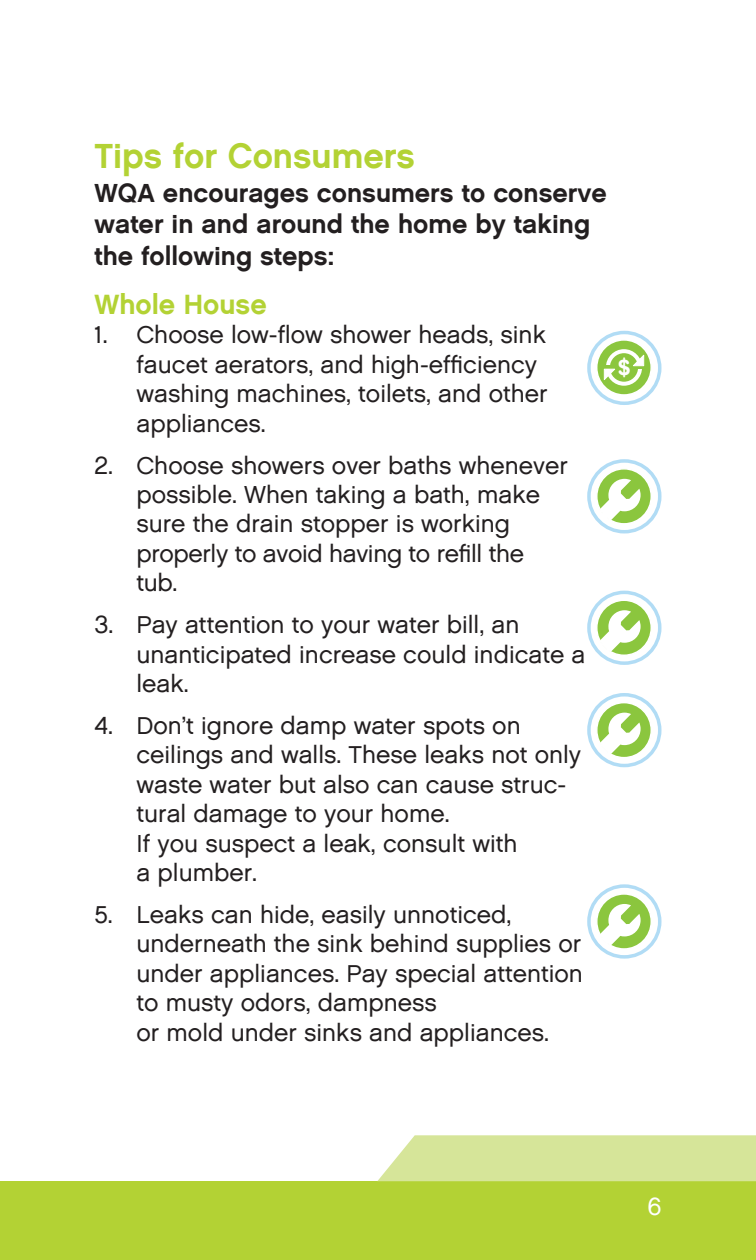
<style>
.page{position:relative;width:756px;height:1260px;background:#fff}
.page>*{position:absolute;margin:0;border:0;box-sizing:border-box;transform-origin:0 0}
.t1{font:35px "Chalet New York Nineteen Sixty";color:#b3d234}
.t2{font:28px "Chalet New York Nineteen Sixty";color:#b3d234}
.t3{font:26.25px/31.5px "Chalet New York Nineteen Sixty";color:#231f20}
.t4{font:24.5px/29.4px "Chalet London Nineteen Sixty";color:#231f20}
.t5{font:24.5px "Chalet London Nineteen Sixty";color:#fff}
.t6{font:500 22.05px "AG Book Rounded";color:#fff}
</style>
<div class="page">
<div style="left:0;top:1181px;width:756px;height:79px;background:#b3d234"></div>
<svg style="left:377px;top:1135px;width:379px;height:46px"></svg>
<svg style="left:596px;top:468px;width:56px;height:57px"></svg>
<div style="left:587px;top:459px;width:74px;height:74px;border:4px solid #b1dcf5;border-radius:50%"></div>
<svg style="left:596px;top:600px;width:56px;height:57px"></svg>
<div style="left:587px;top:591px;width:74px;height:74px;border:4px solid #b1dcf5;border-radius:50%"></div>
<svg style="left:596px;top:702px;width:56px;height:57px"></svg>
<div style="left:587px;top:693px;width:74px;height:74px;border:4px solid #b1dcf5;border-radius:50%"></div>
<svg style="left:596px;top:893px;width:56px;height:57px"></svg>
<div style="left:587px;top:884px;width:74px;height:75px;border:4px solid #b1dcf5;border-radius:50%"></div>
<svg style="left:596px;top:338px;width:56px;height:58px"></svg>
<div style="left:587px;top:331px;width:74px;height:74px;border:4px solid #b1dcf5;border-radius:50%"></div>
<h1 class="t1" style="left:94px;top:134px;width:322px">Tips for Consumers</h1>
<p class="t3" style="left:94px;top:177px;width:514px">WQA encourages consumers to conserve water in and around the home by taking the following steps:</p>
<p class="t2" style="left:94px;top:287px;width:174px">Whole House</p>
<p class="t4" style="left:136px;top:320px;width:413px;text-indent:-42px">1. Choose low-flow shower heads, sink faucet aerators, and high-efficiency washing machines, toilets, and other appliances.</p>
<p class="t4" style="left:136px;top:450px;width:433px;text-indent:-42px">2. Choose showers over baths whenever possible. When taking a bath, make sure the drain stopper is working properly to avoid having to refill the tub.</p>
<p class="t4" style="left:136px;top:610px;width:451px;text-indent:-42px">3. Pay attention to your water bill, an unanticipated increase could indicate a leak.</p>
<p class="t4" style="left:136px;top:711px;width:446px;text-indent:-42px">4. Don’t ignore damp water spots on ceilings and walls. These leaks not only waste water but also can cause struc&shy;tural damage to your home.<br>If you suspect a leak, consult with<br>a plumber.</p>
<p class="t4" style="left:136px;top:900px;width:448px;text-indent:-42px">5. Leaks can hide, easily unnoticed, underneath the sink behind supplies or under appliances. Pay special attention to musty odors, dampness<br>or mold under sinks and appliances.</p>
<p class="t6" style="left:618px;top:354px;width:14px">$</p>
<p class="t5" style="left:648px;top:1191px;width:15px">6</p>
</div>
